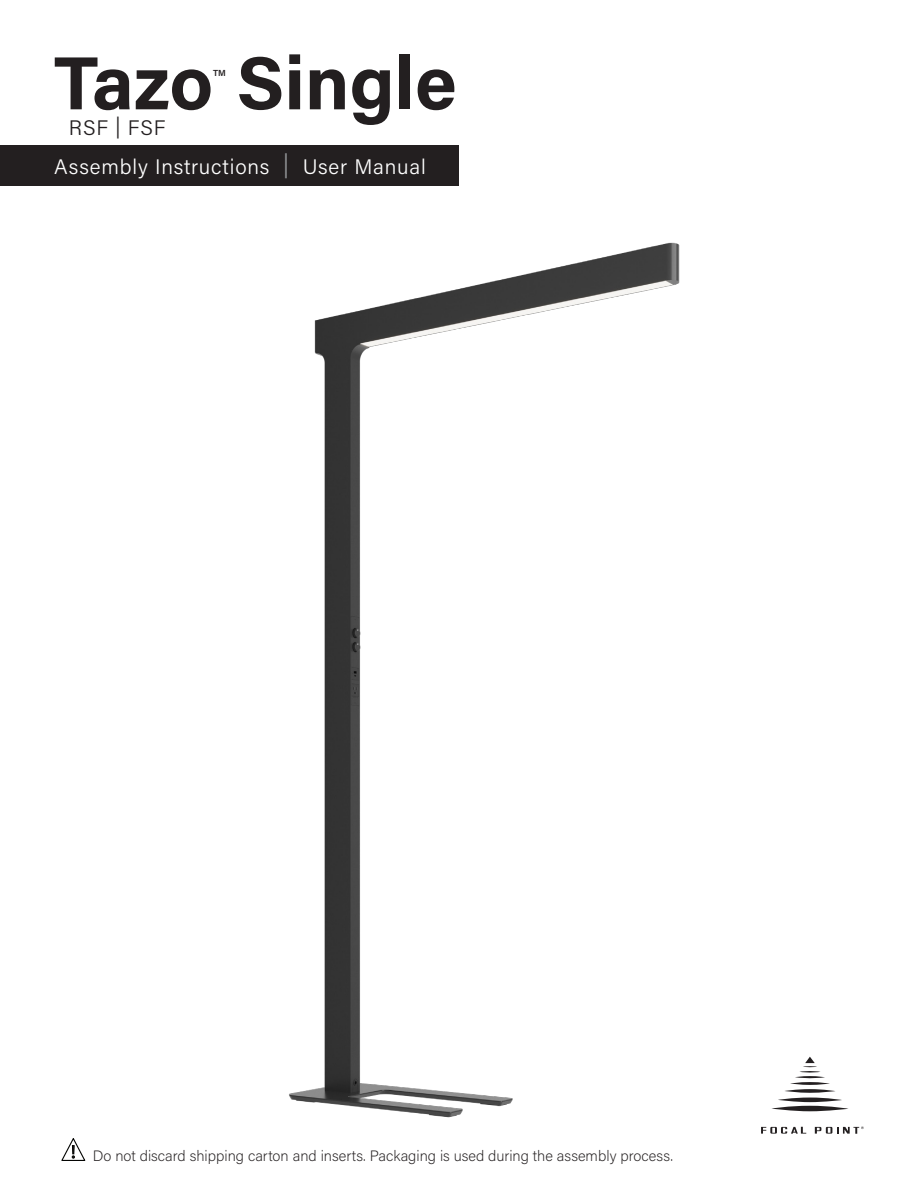
<style>
.page{position:relative;width:918px;height:1188px;background:#fff}
.page>*{position:absolute;margin:0;border:0;box-sizing:border-box;transform-origin:0 0}
.Fixture_Name{font:700 75.3px "Acumin Pro";color:#231f20}
.Catalog_Logic{font:300 21px "Acumin Pro";letter-spacing:.04em;color:#fff}
.Catalog_Logic-2{font:300 21px "Acumin Pro";letter-spacing:.04em;color:#231f20}
.Text{font:200 15px "Acumin Pro";color:#231f20}
.Fixture_Name-2{font:600 8.85px "Acumin Pro";color:#231f20}
.s1{font-size:24px;color:#939598}
</style>
<div class="page">
<img style="left:289px;top:242px;width:391px;height:876px">
<div style="left:0;top:145px;width:459px;height:41px;background:#231f20"></div>
<svg style="left:771px;top:1106px;width:78px;height:5px"></svg>
<svg style="left:778px;top:1098px;width:64px;height:4px"></svg>
<svg style="left:784px;top:1089px;width:51px;height:4px"></svg>
<hr style="left:790px;top:1082px;width:40px;height:3px;background:#231f20;border-radius:50%">
<hr style="left:795px;top:1076px;width:30px;height:2px;background:#231f20;border-radius:50%">
<hr style="left:799px;top:1071px;width:22px;height:2px;background:#231f20;border-radius:50%">
<svg style="left:803px;top:1057px;width:14px;height:10px"></svg>
<svg style="left:761px;top:1127px;width:45px;height:7px"></svg>
<svg style="left:815px;top:1126px;width:49px;height:8px"></svg>
<svg style="left:61px;top:1138px;width:25px;height:23px"></svg>
<p class="Fixture_Name" style="left:54px;top:30px;width:404px">Tazo Single</p>
<p class="Fixture_Name-2" style="left:213px;top:66px;width:14px">TM</p>
<p class="Catalog_Logic-2" style="left:69px;top:113px;width:98px">RSF | FSF</p>
<p class="Catalog_Logic" style="left:54px;top:152px;width:373px">Assembly Instructions <span class="s1">|</span> User Manual</p>
<p class="Text" style="left:93px;top:1145px;width:582px">Do not discard shipping carton and inserts. Packaging is used during the assembly process.</p>
</div>
